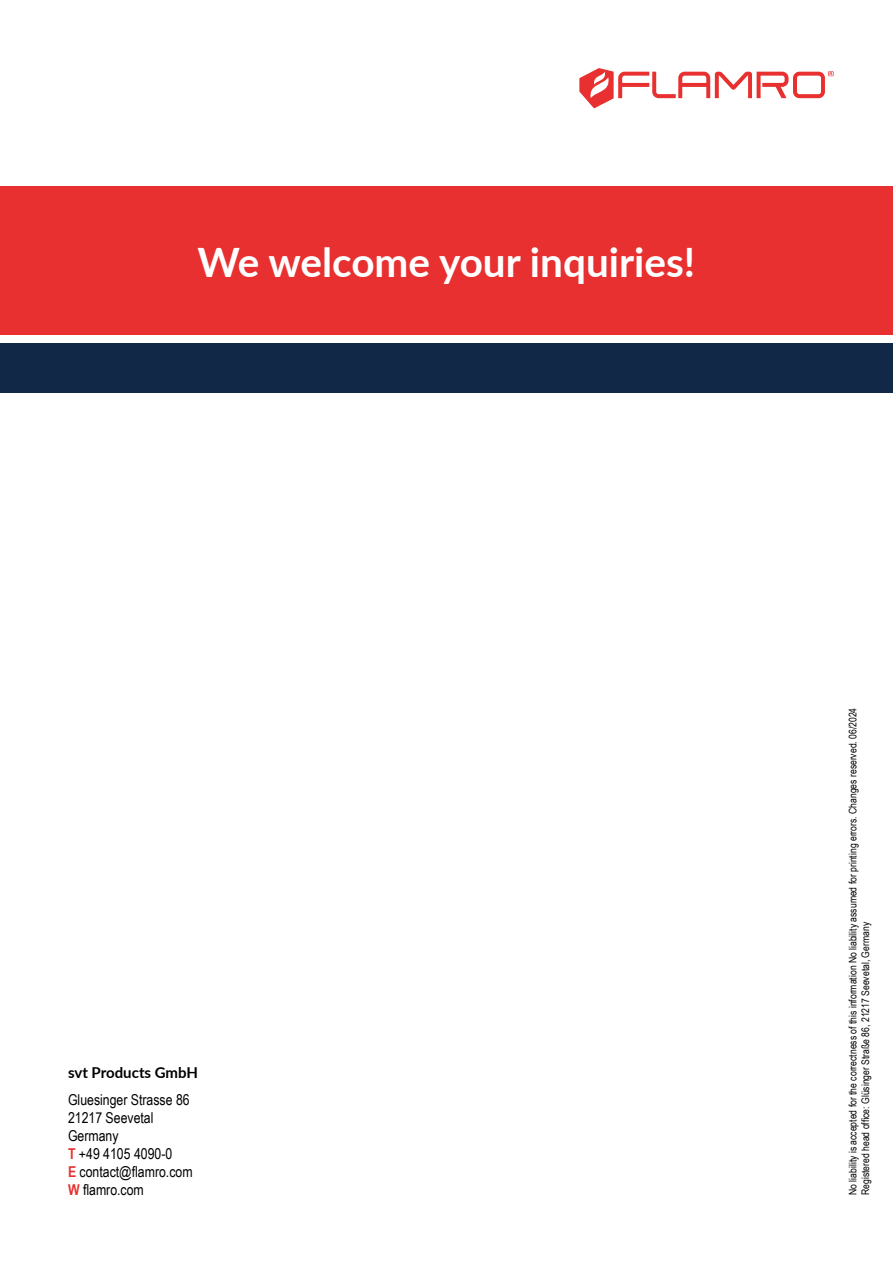
<style>
.page{position:relative;width:893px;height:1263px;background:#fff}
.page>*{position:absolute;margin:0;border:0;box-sizing:border-box;transform-origin:0 0}
.t1{font:700 40.5px "Lato";color:#fff}
.t2{font:15px/18px "Arial Narrow";color:#000}
.t3{font:700 15px "Lato";color:#000}
.t4{font:10.5px/12.6px "Arial Narrow";color:#000}
.s1{font-weight:700;color:#e7302f}
</style>
<div class="page">
<div style="left:0;top:186px;width:893px;height:149px;background:#e7302f"></div>
<div style="left:0;top:343px;width:893px;height:49px;background:#122847"></div>
<svg style="left:579px;top:68px;width:255px;height:40px"></svg>
<h1 class="t1" style="left:198px;top:232px;width:499px">We welcome your inquiries!</h1>
<h2 class="t3" style="left:68px;top:1062px;width:131px">svt Products GmbH</h2>
<h2 class="t2" style="left:68px;top:1090px;width:126px">Gluesinger Strasse 86<br>21217 Seevetal<br>Germany<br><span class="s1">T</span> +49 4105 4090-0<br><span class="s1">E</span> contact@flamro.com<br><span class="s1">W</span> flamro.com</h2>
<p class="t4" style="left:846px;top:1195px;width:489px;rotate:-90deg">No liability is accepted for the correctness of this information No liability assumed for printing errors. Changes reserved. 06/2024<br>Registered head office: Glüsinger Straße 86, 21217 Seevetal, Germany</p>
</div>
